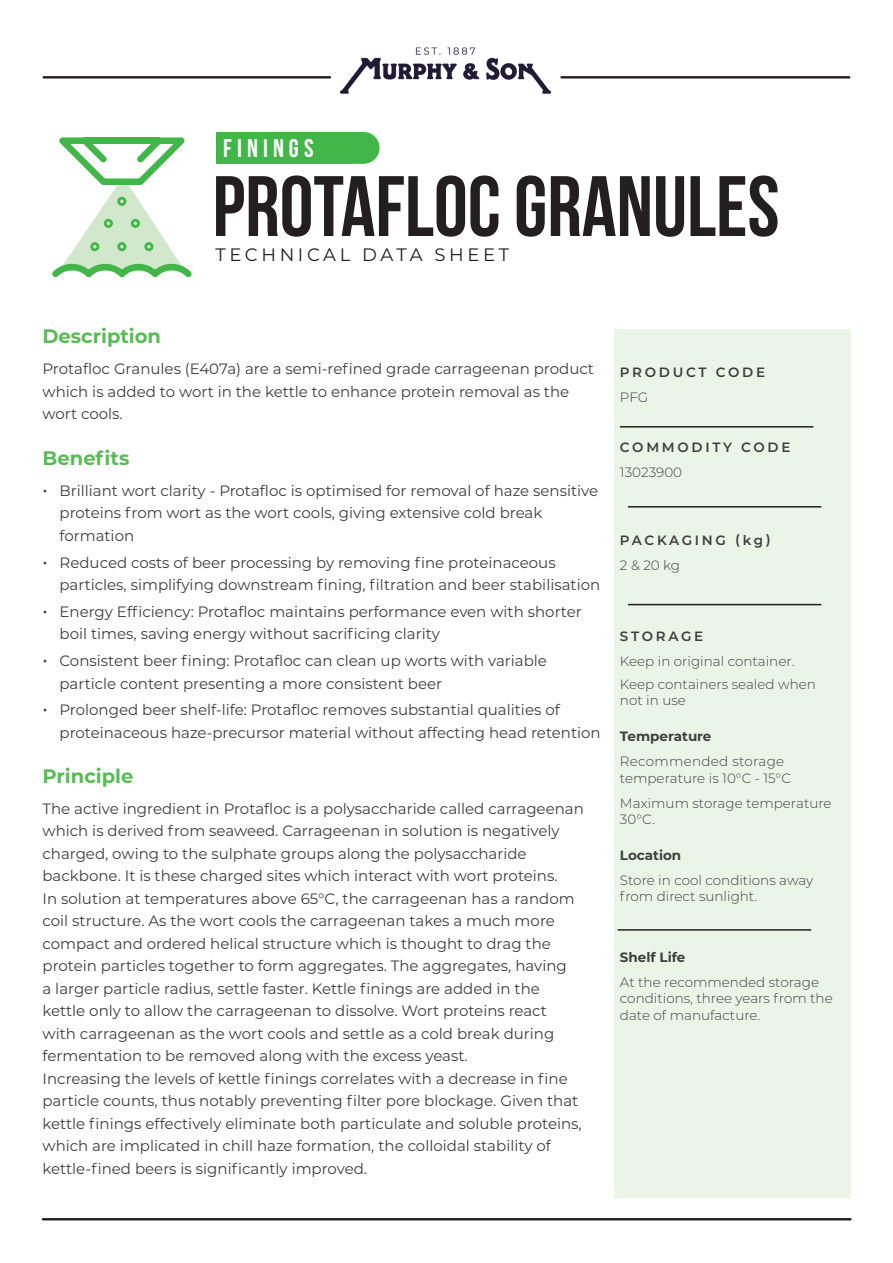
<style>
.page{position:relative;width:893px;height:1263px;background:#fff}
.page>*{position:absolute;margin:0;border:0;box-sizing:border-box;transform-origin:0 0}
.t1{font:700 85.5px "Bebas Neue";color:#231f20}
.t2{font:700 25.5px "Bebas Neue";letter-spacing:.2em;color:#fff}
.t3{font:700 19.5px "Montserrat";color:#5abb56}
.t4{font:18px "Montserrat";letter-spacing:.2em;color:#231f20}
.t5{font:15px/22.5px "Montserrat";color:#3e3e3f}
.t6{font:300 13.5px/16.5px "Montserrat";color:#3e3e3f}
.t7{font:600 13.5px "Montserrat";letter-spacing:.2em;color:#3e3e3f}
.t8{font:700 13.5px "Montserrat";color:#3e3e3f}
.s1{font-size:18px}
</style>
<div class="page">
<div style="left:614px;top:330px;width:236px;height:868px;background:#eaf5e8"></div>
<div style="left:263px;top:132px;width:116px;height:32px;background:#42b649;border-radius:16px"></div>
<div style="left:217px;top:132px;width:135px;height:32px;background:#42b649"></div>
<hr style="left:620px;top:426px;width:193px;height:2px;background:#231f20">
<hr style="left:628px;top:604px;width:193px;height:1px;background:#231f20">
<hr style="left:561px;top:76px;width:288px;height:3px;background:#231f20">
<hr style="left:44px;top:76px;width:286px;height:3px;background:#231f20">
<hr style="left:628px;top:506px;width:193px;height:1px;background:#231f20">
<hr style="left:43px;top:1218px;width:807px;height:2px;background:#231f20">
<hr style="left:618px;top:929px;width:193px;height:2px;background:#231f20">
<svg style="left:52px;top:137px;width:140px;height:141px"></svg>
<img style="left:289px;top:47px;width:314px;height:47px">
<p class="t2" style="left:223px;top:134px;width:92px">FININGS</p>
<p class="t1" style="left:213px;top:160px;width:568px">PROTAFLOC GRANULES</p>
<p class="t4" style="left:215px;top:242px;width:295px">TECHNICAL DATA SHEET</p>
<p class="t3" style="left:43px;top:322px;width:120px">Description</p>
<p class="t5" style="left:43px;top:357px;width:553px">Protafloc Granules (E407a) are a semi-refined grade carrageenan product</p>
<p class="t5" style="left:43px;top:380px;width:528px">which is added to wort in the kettle to enhance protein removal as the</p>
<p class="t5" style="left:43px;top:402px;width:82px">wort cools.</p>
<p class="t3" style="left:43px;top:444px;width:88px">Benefits</p>
<p class="t5" style="left:60px;top:479px;width:540px;text-indent:-17px"><span class="s1">•</span> Brilliant wort clarity - Protafloc is optimised for removal of haze sensitive proteins from wort as the wort cools, giving extensive cold break formation</p>
<p class="t5" style="left:60px;top:550px;width:542px;text-indent:-17px"><span class="s1">•</span> Reduced costs of beer processing by removing fine proteinaceous particles, simplifying downstream fining, filtration and beer stabilisation</p>
<p class="t5" style="left:60px;top:600px;width:524px;text-indent:-17px"><span class="s1">•</span> Energy Efficiency: Protafloc maintains performance even with shorter boil times, saving energy without sacrificing clarity</p>
<p class="t5" style="left:60px;top:649px;width:489px;text-indent:-17px"><span class="s1">•</span> Consistent beer fining: Protafloc can clean up worts with variable particle content presenting a more consistent beer</p>
<p class="t5" style="left:60px;top:698px;width:543px;text-indent:-17px"><span class="s1">•</span> Prolonged beer shelf-life: Protafloc removes substantial qualities of proteinaceous haze-precursor material without affecting head retention</p>
<p class="t3" style="left:43px;top:762px;width:92px">Principle</p>
<p class="t5" style="left:43px;top:797px;width:543px">The active ingredient in Protafloc is a polysaccharide called carrageenan which is derived from seaweed. Carrageenan in solution is negatively charged, owing to the sulphate groups along the polysaccharide backbone. It is these charged sites which interact with wort proteins.</p>
<p class="t5" style="left:43px;top:887px;width:534px">In solution at temperatures above 65°C, the carrageenan has a random coil structure. As the wort cools the carrageenan takes a much more compact and ordered helical structure which is thought to drag the protein particles together to form aggregates. The aggregates, having a larger particle radius, settle faster. Kettle finings are added in the kettle only to allow the carrageenan to dissolve. Wort proteins react with carrageenan as the wort cools and settle as a cold break during fermentation to be removed along with the excess yeast.</p>
<p class="t5" style="left:43px;top:1067px;width:541px">Increasing the levels of kettle finings correlates with a decrease in fine particle counts, thus notably preventing filter pore blockage. Given that kettle finings effectively eliminate both particulate and soluble proteins, which are implicated in chill haze formation, the colloidal stability of kettle-fined beers is significantly improved.</p>
<p class="t7" style="left:620px;top:362px;width:147px">PRODUCT CODE</p>
<p class="t6" style="left:620px;top:388px;width:30px">PFG</p>
<p class="t7" style="left:620px;top:437px;width:172px">COMMODITY CODE</p>
<p class="t6" style="left:620px;top:463px;width:64px">13023900</p>
<p class="t7" style="left:620px;top:531px;width:152px">PACKAGING (kg)</p>
<p class="t6" style="left:620px;top:557px;width:62px">2 &amp; 20 kg</p>
<p class="t7" style="left:620px;top:627px;width:85px">STORAGE</p>
<p class="t6" style="left:620px;top:653px;width:176px">Keep in original container.</p>
<p class="t6" style="left:620px;top:675px;width:198px">Keep containers sealed when</p>
<p class="t6" style="left:620px;top:692px;width:67px">not in use</p>
<p class="t8" style="left:620px;top:726px;width:93px">Temperature</p>
<p class="t6" style="left:620px;top:752px;width:173px">Recommended storage temperature is 10°C - 15°C</p>
<p class="t6" style="left:620px;top:794px;width:213px">Maximum storage temperature<br>30°C.</p>
<p class="t8" style="left:620px;top:845px;width:63px">Location</p>
<p class="t6" style="left:620px;top:871px;width:195px">Store in cool conditions away from direct sunlight.</p>
<p class="t8" style="left:620px;top:947px;width:67px">Shelf Life</p>
<p class="t6" style="left:620px;top:973px;width:214px">At the recommended storage conditions, three years from the date of manufacture.</p>
</div>
